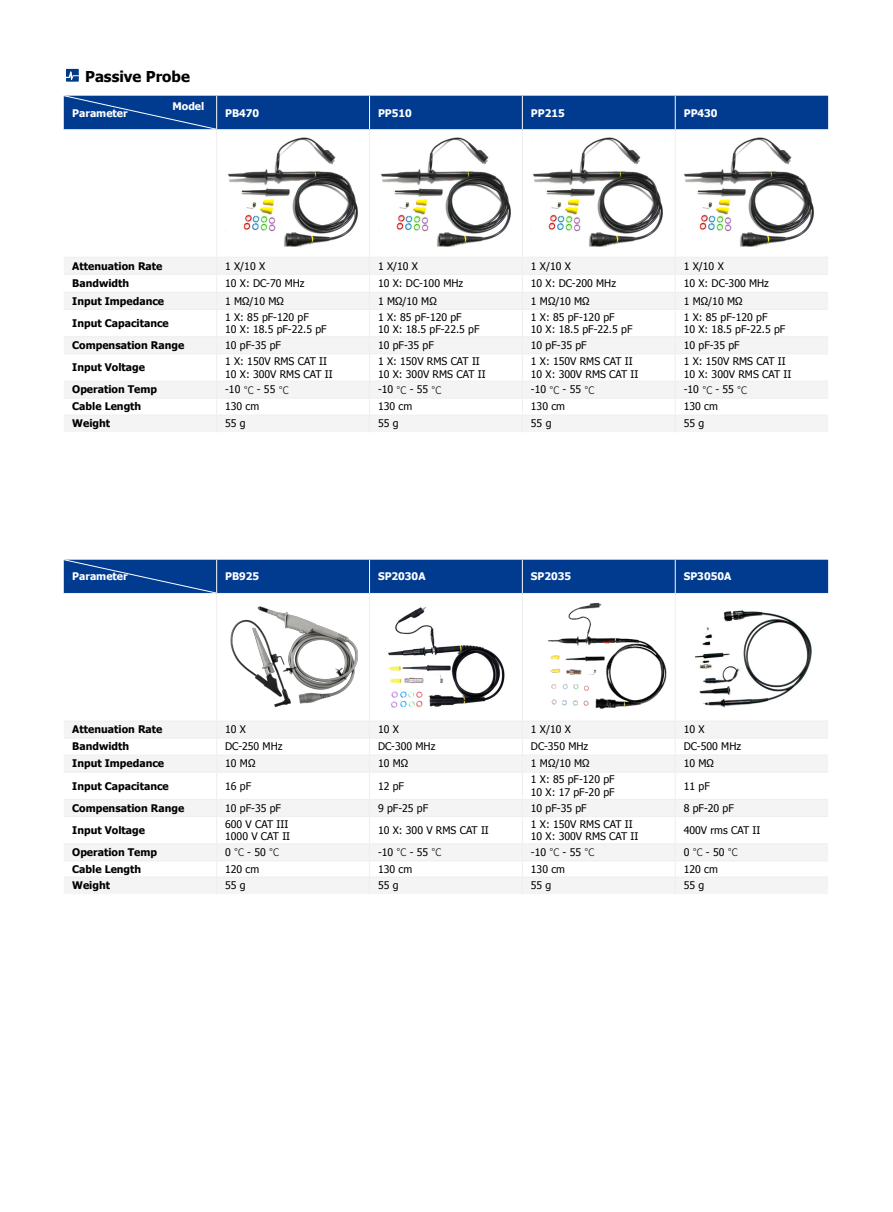
<style>
.page{position:relative;width:893px;height:1212px;background:#fff}
.page>*{position:absolute;margin:0;border:0;box-sizing:border-box;transform-origin:0 0}
.t1{font:700 15px "Tahoma";color:#000}
.t2{font:10.5px/12.6px "Tahoma";color:#000}
.t3{font:700 10.5px "Tahoma";color:#000}
.t4{font:700 10.5px "Tahoma";color:#fff}
.s1{font-family:"Source Han Sans SC";font-weight:300}
</style>
<div class="page">
<hr style="left:216px;top:130px;width:1px;height:127px;background:#efefef">
<hr style="left:369px;top:130px;width:1px;height:127px;background:#efefef">
<hr style="left:522px;top:130px;width:1px;height:127px;background:#efefef">
<hr style="left:675px;top:130px;width:1px;height:127px;background:#efefef">
<svg style="left:64px;top:257px;width:764px;height:175px"></svg>
<svg style="left:63px;top:95px;width:765px;height:35px;background:#104796"></svg>
<img style="left:228px;top:137px;width:130px;height:110px">
<img style="left:381px;top:137px;width:130px;height:110px">
<img style="left:533px;top:137px;width:130px;height:110px">
<img style="left:684px;top:137px;width:130px;height:110px">
<div style="left:66px;top:69px;width:13px;height:13px;background:#003a85"></div>
<svg style="left:66px;top:71px;width:13px;height:11px"></svg>
<hr style="left:64px;top:593px;width:153px;height:1px;background:#efefef">
<hr style="left:217px;top:593px;width:152px;height:1px;background:#efefef">
<hr style="left:216px;top:594px;width:1px;height:126px;background:#efefef">
<hr style="left:369px;top:593px;width:153px;height:1px;background:#efefef">
<hr style="left:369px;top:594px;width:1px;height:126px;background:#efefef">
<hr style="left:522px;top:593px;width:153px;height:1px;background:#efefef">
<hr style="left:64px;top:720px;width:153px;height:2px;background:#efefef">
<hr style="left:217px;top:720px;width:152px;height:2px;background:#efefef">
<hr style="left:369px;top:720px;width:153px;height:2px;background:#efefef">
<hr style="left:522px;top:720px;width:153px;height:2px;background:#efefef">
<svg style="left:64px;top:722px;width:764px;height:172px"></svg>
<hr style="left:522px;top:594px;width:1px;height:126px;background:#efefef">
<hr style="left:675px;top:594px;width:1px;height:126px;background:#efefef">
<hr style="left:675px;top:720px;width:153px;height:2px;background:#efefef">
<hr style="left:675px;top:593px;width:153px;height:1px;background:#efefef">
<div style="left:64px;top:560px;width:764px;height:33px;background:#003b90"></div>
<img style="left:548px;top:602px;width:119px;height:107px">
<img style="left:388px;top:607px;width:117px;height:101px">
<img style="left:230px;top:606px;width:128px;height:102px">
<img style="left:694px;top:610px;width:118px;height:98px">
<h1 class="t1" style="left:85px;top:66px;width:106px">Passive Probe</h1>
<p class="t4" style="left:172px;top:99px;width:33px">Model</p>
<p class="t4" style="left:72px;top:105px;width:57px">Parameter</p>
<p class="t4" style="left:225px;top:105px;width:36px">PB470</p>
<p class="t4" style="left:378px;top:105px;width:35px">PP510</p>
<p class="t4" style="left:531px;top:105px;width:35px">PP215</p>
<p class="t4" style="left:684px;top:105px;width:35px">PP430</p>
<p class="t3" style="left:72px;top:258px;width:92px">Attenuation Rate</p>
<p class="t2" style="left:225px;top:259px;width:41px">1 X/10 X</p>
<p class="t2" style="left:378px;top:259px;width:41px">1 X/10 X</p>
<p class="t2" style="left:531px;top:259px;width:41px">1 X/10 X</p>
<p class="t2" style="left:684px;top:259px;width:41px">1 X/10 X</p>
<p class="t3" style="left:72px;top:276px;width:59px">Bandwidth</p>
<p class="t2" style="left:225px;top:277px;width:81px">10 X: DC-70 MHz</p>
<p class="t2" style="left:378px;top:277px;width:87px">10 X: DC-100 MHz</p>
<p class="t2" style="left:531px;top:277px;width:87px">10 X: DC-200 MHz</p>
<p class="t2" style="left:684px;top:277px;width:87px">10 X: DC-300 MHz</p>
<p class="t3" style="left:72px;top:293px;width:93px">Input Impedance</p>
<p class="t2" style="left:225px;top:294px;width:60px">1 MΩ/10 MΩ</p>
<p class="t2" style="left:378px;top:294px;width:60px">1 MΩ/10 MΩ</p>
<p class="t2" style="left:531px;top:294px;width:60px">1 MΩ/10 MΩ</p>
<p class="t2" style="left:684px;top:294px;width:60px">1 MΩ/10 MΩ</p>
<p class="t3" style="left:72px;top:316px;width:98px">Input Capacitance</p>
<p class="t2" style="left:225px;top:310px;width:103px">1 X: 85 pF-120 pF<br>10 X: 18.5 pF-22.5 pF</p>
<p class="t2" style="left:378px;top:310px;width:103px">1 X: 85 pF-120 pF<br>10 X: 18.5 pF-22.5 pF</p>
<p class="t2" style="left:531px;top:310px;width:103px">1 X: 85 pF-120 pF<br>10 X: 18.5 pF-22.5 pF</p>
<p class="t2" style="left:684px;top:310px;width:103px">1 X: 85 pF-120 pF<br>10 X: 18.5 pF-22.5 pF</p>
<p class="t3" style="left:72px;top:338px;width:114px">Compensation Range</p>
<p class="t2" style="left:225px;top:338px;width:57px">10 pF-35 pF</p>
<p class="t2" style="left:378px;top:338px;width:57px">10 pF-35 pF</p>
<p class="t2" style="left:531px;top:338px;width:57px">10 pF-35 pF</p>
<p class="t2" style="left:684px;top:338px;width:57px">10 pF-35 pF</p>
<p class="t3" style="left:72px;top:360px;width:74px">Input Voltage</p>
<p class="t2" style="left:225px;top:354px;width:109px">1 X: 150V RMS CAT II<br>10 X: 300V RMS CAT II</p>
<p class="t2" style="left:378px;top:354px;width:109px">1 X: 150V RMS CAT II<br>10 X: 300V RMS CAT II</p>
<p class="t2" style="left:531px;top:354px;width:109px">1 X: 150V RMS CAT II<br>10 X: 300V RMS CAT II</p>
<p class="t2" style="left:684px;top:354px;width:109px">1 X: 150V RMS CAT II<br>10 X: 300V RMS CAT II</p>
<p class="t3" style="left:72px;top:382px;width:86px">Operation Temp</p>
<p class="t2" style="left:225px;top:383px;width:66px">-10 <span class="s1">℃</span> - 55 <span class="s1">℃</span></p>
<p class="t2" style="left:378px;top:383px;width:66px">-10 <span class="s1">℃</span> - 55 <span class="s1">℃</span></p>
<p class="t2" style="left:531px;top:383px;width:66px">-10 <span class="s1">℃</span> - 55 <span class="s1">℃</span></p>
<p class="t2" style="left:684px;top:383px;width:66px">-10 <span class="s1">℃</span> - 55 <span class="s1">℃</span></p>
<p class="t3" style="left:72px;top:399px;width:71px">Cable Length</p>
<p class="t2" style="left:225px;top:400px;width:36px">130 cm</p>
<p class="t2" style="left:378px;top:400px;width:36px">130 cm</p>
<p class="t2" style="left:531px;top:400px;width:36px">130 cm</p>
<p class="t2" style="left:684px;top:400px;width:36px">130 cm</p>
<p class="t3" style="left:72px;top:416px;width:39px">Weight</p>
<p class="t2" style="left:225px;top:417px;width:22px">55 g</p>
<p class="t2" style="left:378px;top:417px;width:22px">55 g</p>
<p class="t2" style="left:531px;top:417px;width:22px">55 g</p>
<p class="t2" style="left:684px;top:417px;width:22px">55 g</p>
<p class="t4" style="left:72px;top:569px;width:57px">Parameter</p>
<p class="t4" style="left:225px;top:569px;width:36px">PB925</p>
<p class="t4" style="left:378px;top:569px;width:49px">SP2030A</p>
<p class="t4" style="left:531px;top:569px;width:42px">SP2035</p>
<p class="t4" style="left:684px;top:569px;width:49px">SP3050A</p>
<p class="t3" style="left:72px;top:722px;width:92px">Attenuation Rate</p>
<p class="t2" style="left:225px;top:723px;width:22px">10 X</p>
<p class="t2" style="left:378px;top:723px;width:22px">10 X</p>
<p class="t2" style="left:531px;top:723px;width:41px">1 X/10 X</p>
<p class="t2" style="left:684px;top:723px;width:22px">10 X</p>
<p class="t3" style="left:72px;top:739px;width:59px">Bandwidth</p>
<p class="t2" style="left:225px;top:740px;width:59px">DC-250 MHz</p>
<p class="t2" style="left:378px;top:740px;width:59px">DC-300 MHz</p>
<p class="t2" style="left:531px;top:740px;width:59px">DC-350 MHz</p>
<p class="t2" style="left:684px;top:740px;width:59px">DC-500 MHz</p>
<p class="t3" style="left:72px;top:756px;width:93px">Input Impedance</p>
<p class="t2" style="left:225px;top:757px;width:32px">10 MΩ</p>
<p class="t2" style="left:378px;top:757px;width:32px">10 MΩ</p>
<p class="t2" style="left:531px;top:757px;width:60px">1 MΩ/10 MΩ</p>
<p class="t2" style="left:684px;top:757px;width:32px">10 MΩ</p>
<p class="t3" style="left:72px;top:778px;width:98px">Input Capacitance</p>
<p class="t2" style="left:225px;top:779px;width:28px">16 pF</p>
<p class="t2" style="left:378px;top:779px;width:28px">12 pF</p>
<p class="t2" style="left:531px;top:773px;width:85px">1 X: 85 pF-120 pF<br>10 X: 17 pF-20 pF</p>
<p class="t2" style="left:684px;top:779px;width:28px">11 pF</p>
<p class="t3" style="left:72px;top:800px;width:114px">Compensation Range</p>
<p class="t2" style="left:225px;top:801px;width:57px">10 pF-35 pF</p>
<p class="t2" style="left:378px;top:801px;width:52px">9 pF-25 pF</p>
<p class="t2" style="left:531px;top:801px;width:57px">10 pF-35 pF</p>
<p class="t2" style="left:684px;top:801px;width:52px">8 pF-20 pF</p>
<p class="t3" style="left:72px;top:823px;width:74px">Input Voltage</p>
<p class="t2" style="left:225px;top:817px;width:67px">600 V CAT III<br>1000 V CAT II</p>
<p class="t2" style="left:378px;top:823px;width:112px">10 X: 300 V RMS CAT II</p>
<p class="t2" style="left:531px;top:817px;width:109px">1 X: 150V RMS CAT II<br>10 X: 300V RMS CAT II</p>
<p class="t2" style="left:684px;top:823px;width:78px">400V rms CAT II</p>
<p class="t3" style="left:72px;top:845px;width:86px">Operation Temp</p>
<p class="t2" style="left:225px;top:845px;width:56px">0 <span class="s1">℃</span> - 50 <span class="s1">℃</span></p>
<p class="t2" style="left:378px;top:845px;width:66px">-10 <span class="s1">℃</span> - 55 <span class="s1">℃</span></p>
<p class="t2" style="left:531px;top:845px;width:66px">-10 <span class="s1">℃</span> - 55 <span class="s1">℃</span></p>
<p class="t2" style="left:684px;top:845px;width:56px">0 <span class="s1">℃</span> - 50 <span class="s1">℃</span></p>
<p class="t3" style="left:72px;top:861px;width:71px">Cable Length</p>
<p class="t2" style="left:225px;top:862px;width:36px">120 cm</p>
<p class="t2" style="left:378px;top:862px;width:36px">130 cm</p>
<p class="t2" style="left:531px;top:862px;width:36px">130 cm</p>
<p class="t2" style="left:684px;top:862px;width:36px">120 cm</p>
<p class="t3" style="left:72px;top:878px;width:39px">Weight</p>
<p class="t2" style="left:225px;top:879px;width:22px">55 g</p>
<p class="t2" style="left:378px;top:879px;width:22px">55 g</p>
<p class="t2" style="left:531px;top:879px;width:22px">55 g</p>
<p class="t2" style="left:684px;top:879px;width:22px">55 g</p>
</div>
